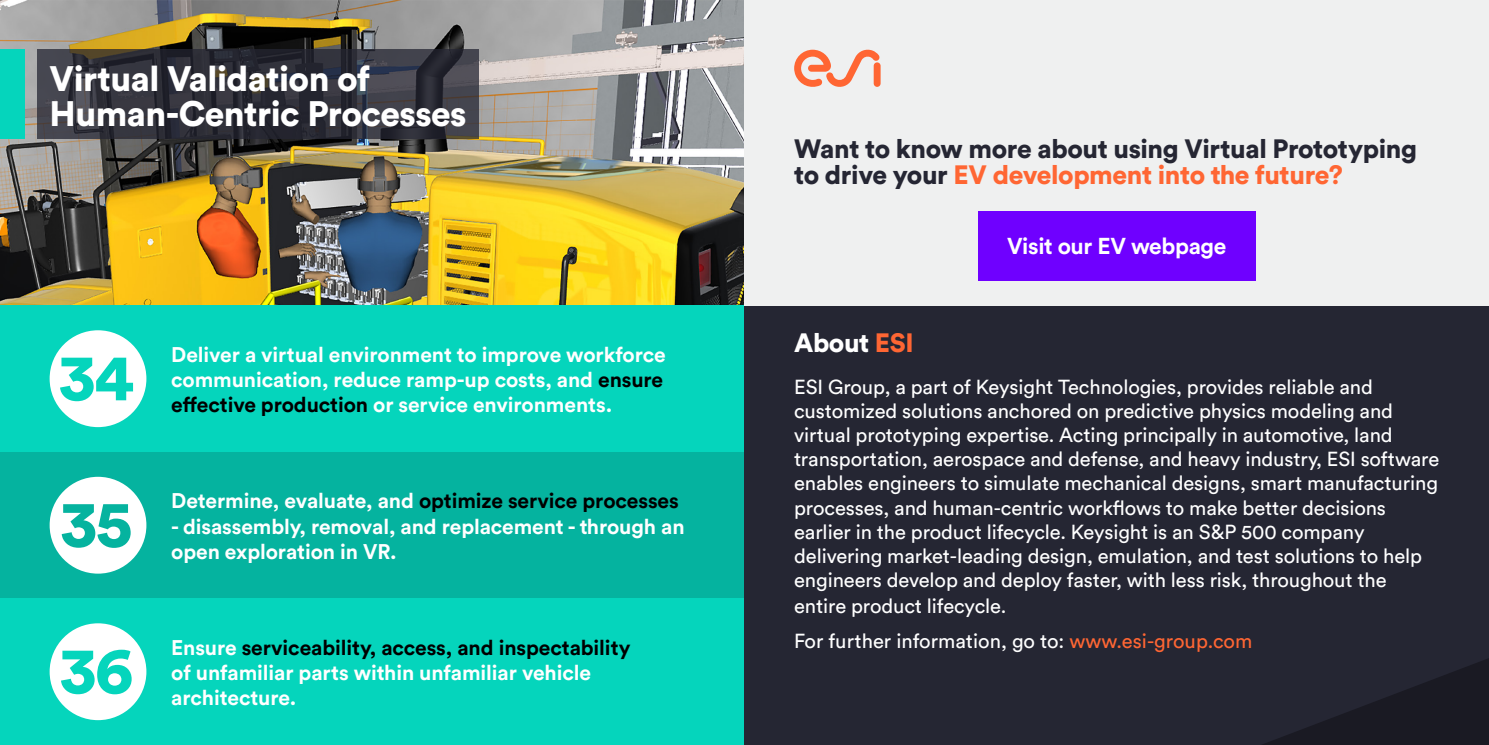
<style>
.page{position:relative;width:1489px;height:745px;background:#fff}
.page>*{position:absolute;margin:0;border:0;box-sizing:border-box;transform-origin:0 0}
.t1{font:900 65.62px "Circular Std";color:#05d5bc}
.t2{font:900 65.62px "Circular Std";color:#05b39f}
.t3{font:900 35px/35px "Circular Std";letter-spacing:-.015em;color:#fff}
.t4{font:900 26.25px/26.2px "Circular Std";letter-spacing:-.015em;color:#252633}
.t5{font:900 26.25px "Circular Std";letter-spacing:-.015em;color:#fff}
.t6{font:700 22.75px "Circular Std";letter-spacing:-.015em;color:#fff}
.t7{font:700 21px/25.2px "Circular Std";letter-spacing:-.005em;color:#fff}
.t8{font:700 21px "Circular Std";letter-spacing:-.005em;color:#000}
.t9{font:20.12px/24.2px "Circular Std";letter-spacing:-.005em;color:#fff}
.s1{color:#000}
.s2{color:#fff}
.s3{color:#f63}
</style>
<div class="page">
<img style="left:0;top:0;width:744px;height:305px">
<div style="left:0;top:305px;width:744px;height:146px;background:#05d5bc"></div>
<div style="left:0;top:451px;width:744px;height:147px;background:#05b39f"></div>
<div style="left:0;top:598px;width:744px;height:146px;background:#05d5bc"></div>
<div style="left:50px;top:330px;width:96px;height:97px;background:#fff;border-radius:50%"></div>
<div style="left:50px;top:476px;width:96px;height:97px;background:#fff;border-radius:50%"></div>
<div style="left:50px;top:623px;width:96px;height:96px;background:#fff;border-radius:50%"></div>
<div style="left:744px;top:305px;width:744px;height:439px;background:#252633"></div>
<div style="left:744px;top:0;width:744px;height:305px;background:#eff0f0"></div>
<svg style="left:1265px;top:659px;width:223px;height:85px"></svg>
<div style="left:977px;top:211px;width:278px;height:69px;background:#6f00ff"></div>
<div style="left:873px;top:62px;width:7px;height:25px;background:#f63;border-radius:3px"></div>
<svg style="left:794px;top:50px;width:85px;height:37px"></svg>
<div style="left:0;top:50px;width:25px;height:89px;background:#05d5bc"></div>
<svg style="left:37px;top:50px;width:442px;height:89px;background:#33333c"></svg>
<h2 class="t3" style="left:50px;top:60px;width:418px">Virtual Validation of<br>Human-Centric Processes</h2>
<h1 class="t1" style="left:59px;top:333px;width:76px">34</h1>
<h1 class="t2" style="left:61px;top:479px;width:73px">35</h1>
<h1 class="t1" style="left:60px;top:626px;width:74px">36</h1>
<p class="t7" style="left:171px;top:341px;width:496px;text-align:justify">Deliver a virtual environment to improve workforce communication, reduce ramp-up costs, and <span class="s1">ensure effective production</span> or service environments.</p>
<p class="t8" style="left:171px;top:487px;width:509px"><span class="s2">Determine, evaluate, and</span> optimize service processes</p>
<p class="t7" style="left:171px;top:513px;width:515px">- disassembly, removal, and replacement - through an open exploration in VR.</p>
<p class="t7" style="left:171px;top:634px;width:460px">Ensure <span class="s1">serviceability, access, and inspectability </span>of unfamiliar parts within unfamiliar vehicle architecture.</p>
<h3 class="t4" style="left:794px;top:135px;width:624px">Want to know more about using Virtual Prototyping to drive your <span class="s3">EV development into the future?</span></h3>
<p class="t6" style="left:1006px;top:231px;width:221px">Visit our EV webpage</p>
<h3 class="t5" style="left:794px;top:324px;width:121px">About <span class="s3">ESI</span></h3>
<p class="t9" style="left:794px;top:374px;width:646px">ESI Group, a part of Keysight Technologies, provides reliable and customized solutions anchored on predictive physics modeling and virtual prototyping expertise. Acting principally in automotive, land transportation, aerospace and defense, and heavy industry, ESI software enables engineers to simulate mechanical designs, smart manufacturing processes, and human-centric workflows to make better decisions earlier in the product lifecycle. Keysight is an S&amp;P 500 company delivering market-leading design, emulation, and test solutions to help engineers develop and deploy faster, with less risk, throughout the</p>
<p class="t9" style="left:794px;top:588px;width:459px;line-height:34.6px">entire product lifecycle.<br>For further information, go to: <span class="s3">www.esi-group.com</span></p>
</div>
